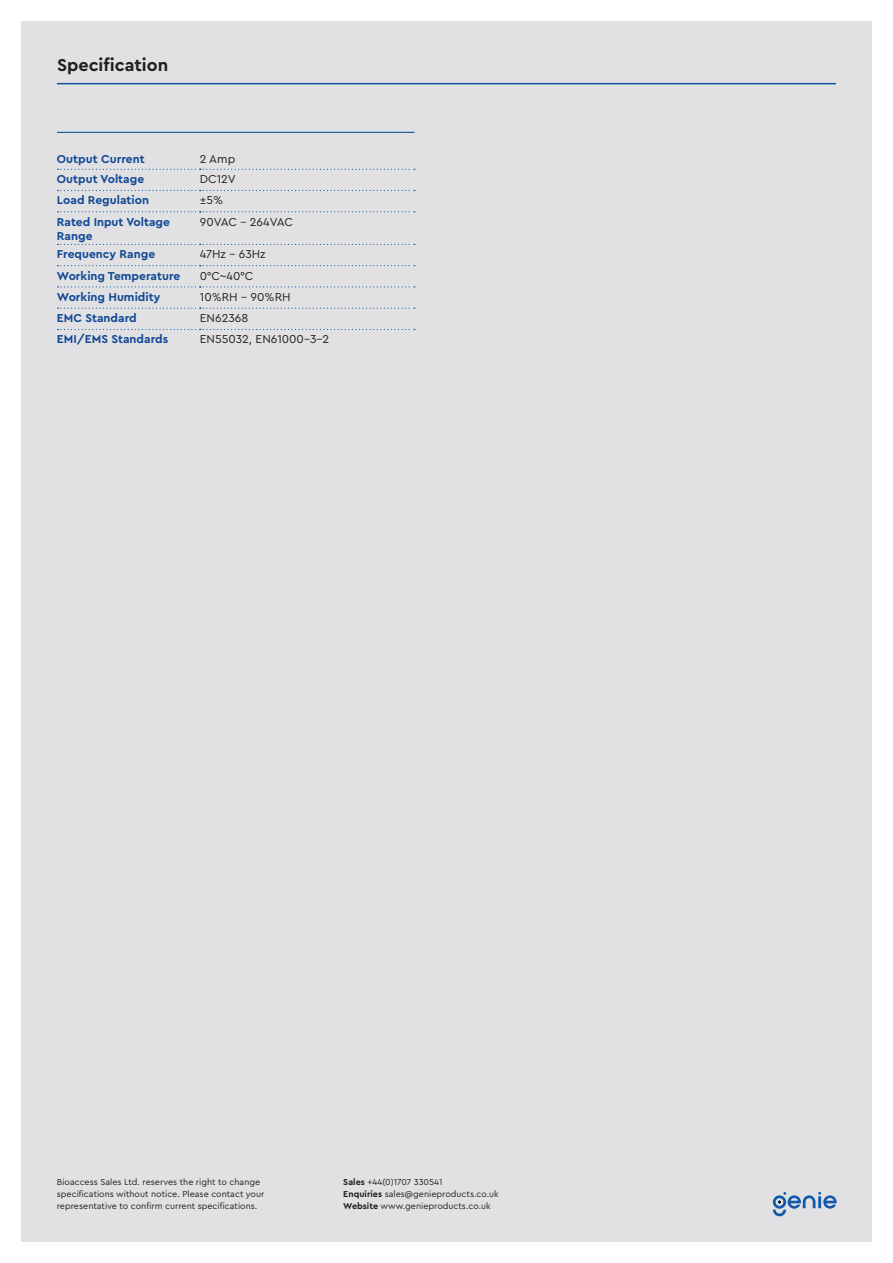
<style>
.page{position:relative;width:893px;height:1263px;background:#fff}
.page>*{position:absolute;margin:0;border:0;box-sizing:border-box;transform-origin:0 0}
.t1{font:700 18px "Cera Pro";color:#231f20}
.Tech_Spec_Text_LEFT{font:700 12px/14.4px "Cera Pro";color:#124994}
.Tech_Spec_Text_CENTR{font:12px "Cera Pro";color:#231f20}
.t2{font:9px/12px "Cera Pro";color:#231f20}
.s1{font-weight:700}
</style>
<div class="page">
<div style="left:21px;top:21px;width:851px;height:1221px;background:#e1e1e4"></div>
<svg style="left:773px;top:1192px;width:64px;height:24px"></svg>
<hr style="left:57px;top:83px;width:779px;height:1px;background:#09559e">
<svg style="left:58px;top:169px;width:357px;height:1px"></svg>
<svg style="left:58px;top:190px;width:357px;height:1px"></svg>
<svg style="left:58px;top:211px;width:357px;height:1px"></svg>
<svg style="left:58px;top:244px;width:357px;height:1px"></svg>
<svg style="left:58px;top:265px;width:357px;height:1px"></svg>
<svg style="left:58px;top:286px;width:357px;height:1px"></svg>
<svg style="left:58px;top:308px;width:357px;height:1px"></svg>
<svg style="left:58px;top:329px;width:357px;height:1px"></svg>
<hr style="left:57px;top:132px;width:143px;height:1px;background:#09559e">
<hr style="left:200px;top:132px;width:214px;height:1px;background:#09559e">
<p class="t1" style="left:57px;top:53px;width:113px">Specification</p>
<p class="Tech_Spec_Text_LEFT" style="left:57px;top:152px;width:89px">Output Current</p>
<p class="Tech_Spec_Text_CENTR" style="left:200px;top:151px;width:37px">2 Amp</p>
<p class="Tech_Spec_Text_LEFT" style="left:57px;top:171px;width:89px">Output Voltage</p>
<p class="Tech_Spec_Text_CENTR" style="left:200px;top:171px;width:38px">DC12V</p>
<p class="Tech_Spec_Text_LEFT" style="left:57px;top:193px;width:94px">Load Regulation</p>
<p class="Tech_Spec_Text_CENTR" style="left:200px;top:192px;width:25px">±5%</p>
<p class="Tech_Spec_Text_LEFT" style="left:57px;top:214px;width:115px">Rated Input Voltage<br>Range</p>
<p class="Tech_Spec_Text_CENTR" style="left:200px;top:214px;width:95px">90VAC - 264VAC</p>
<p class="Tech_Spec_Text_LEFT" style="left:57px;top:247px;width:100px">Frequency Range</p>
<p class="Tech_Spec_Text_CENTR" style="left:200px;top:246px;width:67px">47Hz - 63Hz</p>
<p class="Tech_Spec_Text_LEFT" style="left:57px;top:268px;width:125px">Working Temperature</p>
<p class="Tech_Spec_Text_CENTR" style="left:200px;top:268px;width:55px">0°C~40°C</p>
<p class="Tech_Spec_Text_LEFT" style="left:57px;top:289px;width:105px">Working Humidity</p>
<p class="Tech_Spec_Text_CENTR" style="left:200px;top:289px;width:92px">10%RH - 90%RH</p>
<p class="Tech_Spec_Text_LEFT" style="left:57px;top:310px;width:81px">EMC Standard</p>
<p class="Tech_Spec_Text_CENTR" style="left:200px;top:310px;width:50px">EN62368</p>
<p class="Tech_Spec_Text_LEFT" style="left:57px;top:332px;width:113px">EMI/EMS Standards</p>
<p class="Tech_Spec_Text_CENTR" style="left:200px;top:331px;width:131px">EN55032, EN61000-3-2</p>
<p class="t2" style="left:57px;top:1175px;width:209px">Bioaccess Sales Ltd. reserves the right to change specifications without notice. Please contact your representative to confirm current specifications.</p>
<p class="t2" style="left:343px;top:1175px;width:101px"><span class="s1">Sales</span> +44(0)1707 330541</p>
<p class="t2" style="left:343px;top:1187px;width:157px"><span class="s1">Enquiries</span> sales@genieproducts.co.uk</p>
<p class="t2" style="left:343px;top:1199px;width:149px"><span class="s1">Website</span> www.genieproducts.co.uk</p>
</div>
